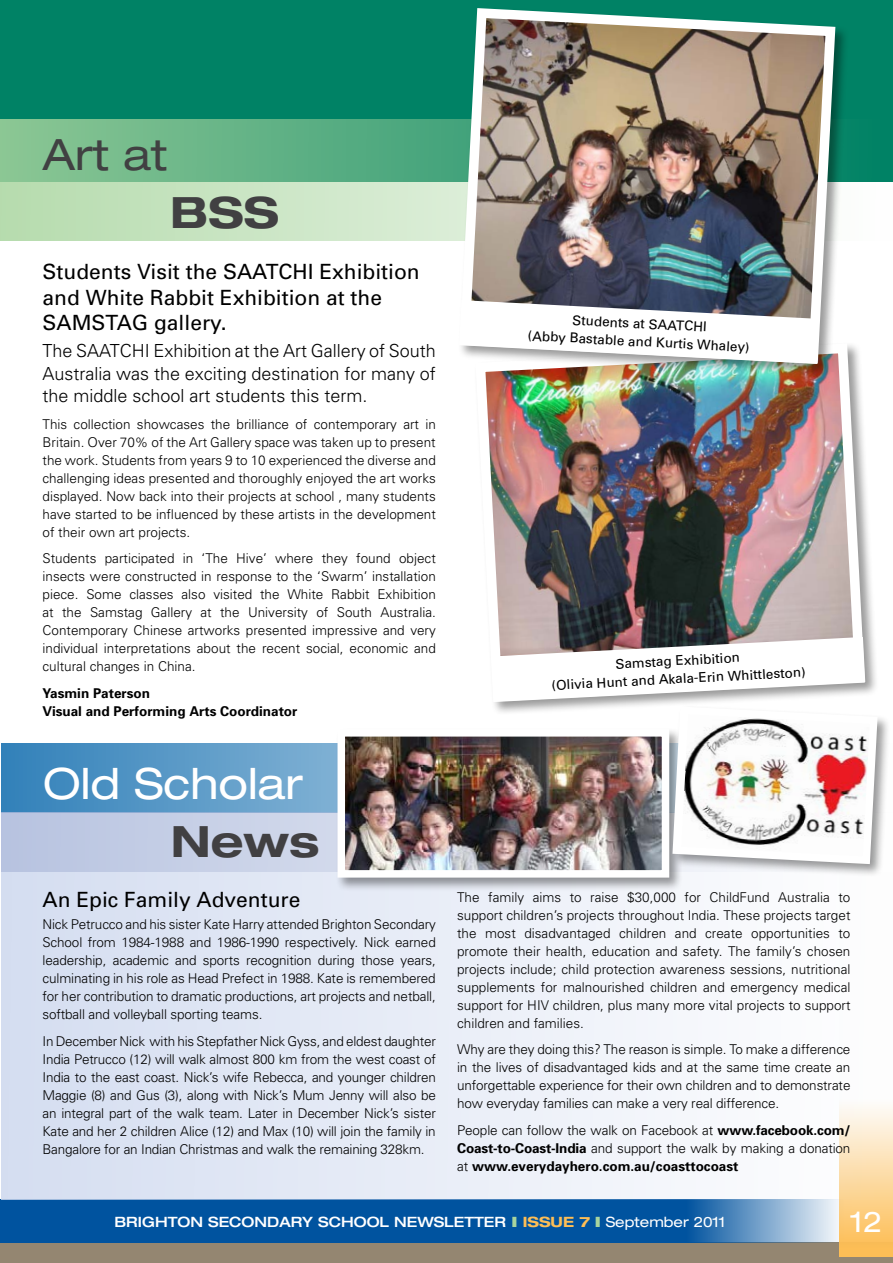
<style>
.page{position:relative;width:893px;height:1263px;background:#fff}
.page>*{position:absolute;margin:0;border:0;box-sizing:border-box;transform-origin:0 0}
.t1{font:expanded 43.2px "Helvetica Neue";color:#fff}
.t2{font:700 expanded 43.2px "Helvetica Neue";color:#414042}
.t3{font:expanded 43.2px "Helvetica Neue";color:#414042}
.t4{font:expanded 28.5px "Helvetica Neue";color:#fff}
.t5{font:21px/25.5px "Univers";color:#000}
.t6{font:300 18px/22.5px "Univers";color:#000;text-align:justify}
.t7{font:500 expanded 14.25px "Helvetica Neue";color:#fff}
.t8{font:300 13.5px/18px "Univers";letter-spacing:-.005em;color:#000;text-align:justify}
.t9{font:700 13.5px/18px "Univers";color:#000}
.t10{font:13.5px/18px "Univers";color:#000;text-align:center}
.s1{font-weight:300}
.s2{font-weight:900;color:#a8d59e}
.s3{font-weight:700;color:#fdbe56}
.s4{font-weight:400}
</style>
<div class="page">
<div style="left:0;top:1243px;width:893px;height:20px;background:#948671"></div>
<svg style="left:0;top:1199px;width:839px;height:44px;background:#1762a7"></svg>
<svg style="left:839px;top:1199px;width:54px;height:57px;background:#fcc66d"></svg>
<div style="left:0;top:0;width:893px;height:182px;background:#008265"></div>
<svg style="left:0;top:119px;width:455px;height:121px;background:#96cba3"></svg>
<img style="left:485px;top:345px;width:385px;height:292px">
<div style="left:458px;top:6px;width:391px;height:371px;background:#000;opacity:.4"></div>
<img style="left:455px;top:6px;width:385px;height:363px">
<svg style="left:459px;top:300px;width:360px;height:64px"></svg>
<div style="left:1px;top:872px;width:892px;height:327px;background:linear-gradient(to right,#d4def2,#fffdfa)"></div>
<svg style="left:1px;top:743px;width:334px;height:69px;background:#5898c6"></svg>
<div style="left:1px;top:813px;width:892px;height:59px;background:linear-gradient(to bottom,#c4cee5,#c4cee5)"></div>
<div style="left:335px;top:727px;width:349px;height:164px;background:#000;opacity:.4"></div>
<img style="left:347px;top:738px;width:313px;height:131px">
<div style="left:338px;top:729px;width:331px;height:149px;border:8px solid #fff"></div>
<div style="left:671px;top:705px;width:221px;height:173px;background:#000;opacity:.4"></div>
<img style="left:491px;top:637px;width:390px;height:231px">
<h1 class="t3" style="left:43px;top:128px;width:126px">Art at</h1>
<h1 class="t2" style="left:170px;top:185px;width:110px">BSS</h1>
<h3 class="t5" style="left:43px;top:259px;width:379px">Students Visit the SAATCHI Exhibition and White Rabbit Exhibition at the<br>SAMSTAG gallery.</h3>
<h3 class="t6" style="left:43px;top:340px;width:395px">The SAATCHI Exhibition at the Art Gallery of South Australia was the exciting destination for many of the middle school art students this term.</h3>
<p class="t8" style="left:43px;top:415px;width:395px">This collection showcases the brilliance of contemporary art in Britain. Over 70% of the Art Gallery space was taken up to present the work. Students from years 9 to 10 experienced the diverse and challenging ideas presented and thoroughly enjoyed the art works displayed. Now back into their projects at school , many students have started to be influenced by these artists in the development of their own art projects.</p>
<p class="t8" style="left:43px;top:549px;width:395px">Students participated in ‘The Hive’ where they found object insects were constructed in response to the ‘Swarm’ installation piece. Some classes also visited the White Rabbit Exhibition at the Samstag Gallery at the University of South Australia.<br>Contemporary Chinese artworks presented impressive and very individual interpretations about the recent social, economic and cultural changes in China.</p>
<p class="t9" style="left:43px;top:684px;width:256px">Yasmin Paterson<br>Visual and Performing Arts Coordinator</p>
<h1 class="t1" style="left:43px;top:757px;width:261px">Old Scholar</h1>
<h1 class="t2" style="left:171px;top:814px;width:150px">News</h1>
<h3 class="t5" style="left:43px;top:887px;width:259px">An Epic Family Adventure</h3>
<p class="t8" style="left:43px;top:915px;width:395px">Nick Petrucco and his sister Kate Harry attended Brighton Secondary School from 1984-1988 and 1986-1990 respectively. Nick earned leadership, academic and sports recognition during those years, culminating in his role as Head Prefect in 1988. Kate is remembered for her contribution to dramatic productions, art projects and netball, softball and volleyball sporting teams.</p>
<p class="t8" style="left:43px;top:1032px;width:395px">In December Nick with his Stepfather Nick Gyss, and eldest daughter India Petrucco (12) will walk almost 800 km from the west coast of India to the east coast. Nick’s wife Rebecca, and younger children Maggie (8) and Gus (3), along with Nick’s Mum Jenny will also be an integral part of the walk team. Later in December Nick’s sister Kate and her 2 children Alice (12) and Max (10) will join the family in Bangalore for an Indian Christmas and walk the remaining 328km.</p>
<p class="t10" style="left:529px;top:309px;width:224px;rotate:3deg">Students at SAATCHI<br>(Abby Bastable and Kurtis Whaley)</p>
<p class="t10" style="left:550px;top:658px;width:256px;rotate:-3deg">Samstag Exhibition<br>(Olivia Hunt and Akala-Erin Whittleston)</p>
<p class="t8" style="left:457px;top:888px;width:395px">The family aims to raise $30,000 for ChildFund Australia to support children’s projects throughout India. These projects target the most disadvantaged children and create opportunities to promote their health, education and safety. The family’s chosen projects include; child protection awareness sessions, nutritional supplements for malnourished children and emergency medical support for HIV children, plus many more vital projects to support children and families.</p>
<p class="t8" style="left:457px;top:1040px;width:395px">Why are they doing this? The reason is simple. To make a difference in the lives of disadvantaged kids and at the same time create an unforgettable experience for their own children and to demonstrate how everyday families can make a very real difference.</p>
<p class="t9" style="left:457px;top:1121px;width:395px;text-align:justify"><span class="s1">People can follow the walk on Facebook at</span> www.facebook.com/ Coast-to-Coast-India <span class="s1">and support the walk by making a donation at</span> www.everydayhero.com.au/coasttocoast</p>
<p class="t7" style="left:114px;top:1213px;width:612px">BRIGHTON SECONDARY SCHOOL NEWSLETTER <span class="s2">I</span> <span class="s3">ISSUE 7</span> <span class="s2">I</span> <span class="s4">September 2011</span></p>
<h2 class="t4" style="left:851px;top:1204px;width:33px">12</h2>
</div>
